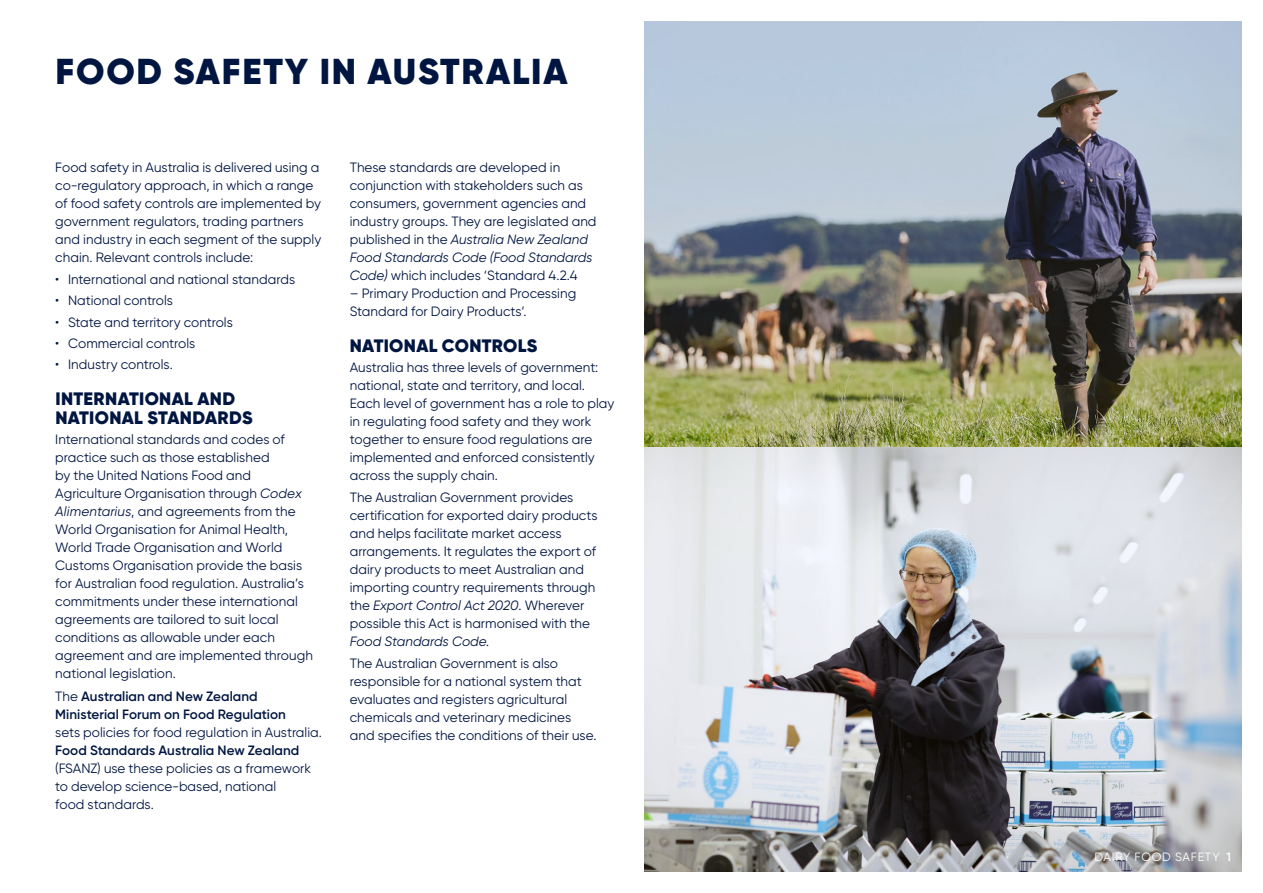
<style>
.page{position:relative;width:1263px;height:893px;background:#fff}
.page>*{position:absolute;margin:0;border:0;box-sizing:border-box;transform-origin:0 0}
.t1{font:900 36px "Gilroy";letter-spacing:.05em;color:#001641}
.t2{font:900 18px/19.5px "Gilroy";letter-spacing:.015em;color:#001641}
.t3{font:13.5px/18px "Gilroy";letter-spacing:.005em;color:#001641}
.t4{font:600 13.5px/18px "Gilroy";color:#001641}
.t5{font:italic 13.5px "Gilroy";color:#001641}
.t6{font:12px "Gilroy";letter-spacing:.06em;color:#fff}
.s1{font-style:italic}
.s2{font-weight:400}
.s3{font-weight:600}
</style>
<div class="page">
<svg style="left:644px;top:446px;width:598px;height:426px;background:#b8bbc0"></svg>
<img style="left:644px;top:21px;width:598px;height:425px">
<h1 class="t1" style="left:55px;top:49px;width:514px">FOOD SAFETY IN AUSTRALIA</h1>
<p class="t3" style="left:55px;top:159px;width:267px">Food safety in Australia is delivered using a co-regulatory approach, in which a range of food safety controls are implemented by government regulators, trading partners and industry in each segment of the supply chain. Relevant controls include:</p>
<p class="t3" style="left:55px;top:270px;width:241px">• International and national standards</p>
<p class="t3" style="left:55px;top:291px;width:119px">• National controls</p>
<p class="t3" style="left:55px;top:313px;width:179px">• State and territory controls</p>
<p class="t3" style="left:55px;top:334px;width:142px">• Commercial controls</p>
<p class="t3" style="left:55px;top:355px;width:119px">• Industry controls.</p>
<h2 class="t2" style="left:55px;top:389px;width:199px">INTERNATIONAL AND<br>NATIONAL STANDARDS</h2>
<p class="t3" style="left:55px;top:431px;width:259px">International standards and codes of practice such as those established<br>by the United Nations Food and Agriculture Organisation through <span class="s1">Codex Alimentarius</span>, and agreements from the World Organisation for Animal Health, World Trade Organisation and World Customs Organisation provide the basis for Australian food regulation. Australia’s commitments under these international agreements are tailored to suit local conditions as allowable under each agreement and are implemented through national legislation.</p>
<p class="t4" style="left:55px;top:687px;width:232px"><span class="s2">The</span> Australian and New Zealand<br>Ministerial Forum on Food Regulation</p>
<p class="t3" style="left:55px;top:723px;width:268px">sets policies for food regulation in Australia.</p>
<p class="t4" style="left:55px;top:741px;width:246px">Food Standards Australia New Zealand</p>
<p class="t3" style="left:55px;top:759px;width:257px">(FSANZ) use these policies as a framework to develop science-based, national<br>food standards.</p>
<p class="t3" style="left:350px;top:158px;width:248px">These standards are developed in conjunction with stakeholders such as consumers, government agencies and industry groups. They are legislated and published in the <span class="s1">Australia New Zealand Food Standards Code (Food Standards Code)</span> which includes ‘Standard 4.2.4</p>
<p class="t3" style="left:350px;top:284px;width:228px">– Primary Production and Processing<br>Standard for Dairy Products’.</p>
<h2 class="t2" style="left:350px;top:336px;width:189px">NATIONAL CONTROLS</h2>
<p class="t3" style="left:350px;top:358px;width:266px">Australia has three levels of government: national, state and territory, and local.<br>Each level of government has a role to play in regulating food safety and they work together to ensure food regulations are implemented and enforced consistently across the supply chain.</p>
<p class="t3" style="left:350px;top:488px;width:249px">The Australian Government provides certification for exported dairy products and helps facilitate market access arrangements. It regulates the export of dairy products to meet Australian and importing country requirements through the <span class="s1">Export Control Act 2020</span>. Wherever possible this Act is harmonised with the</p>
<p class="t5" style="left:350px;top:633px;width:141px">Food Standards Code.</p>
<p class="t3" style="left:350px;top:655px;width:248px">The Australian Government is also responsible for a national system that evaluates and registers agricultural chemicals and veterinary medicines and specifies the conditions of their use.</p>
<p class="t6" style="left:1094px;top:850px;width:138px">DAIRY FOOD SAFETY <span class="s3">1</span></p>
</div>
